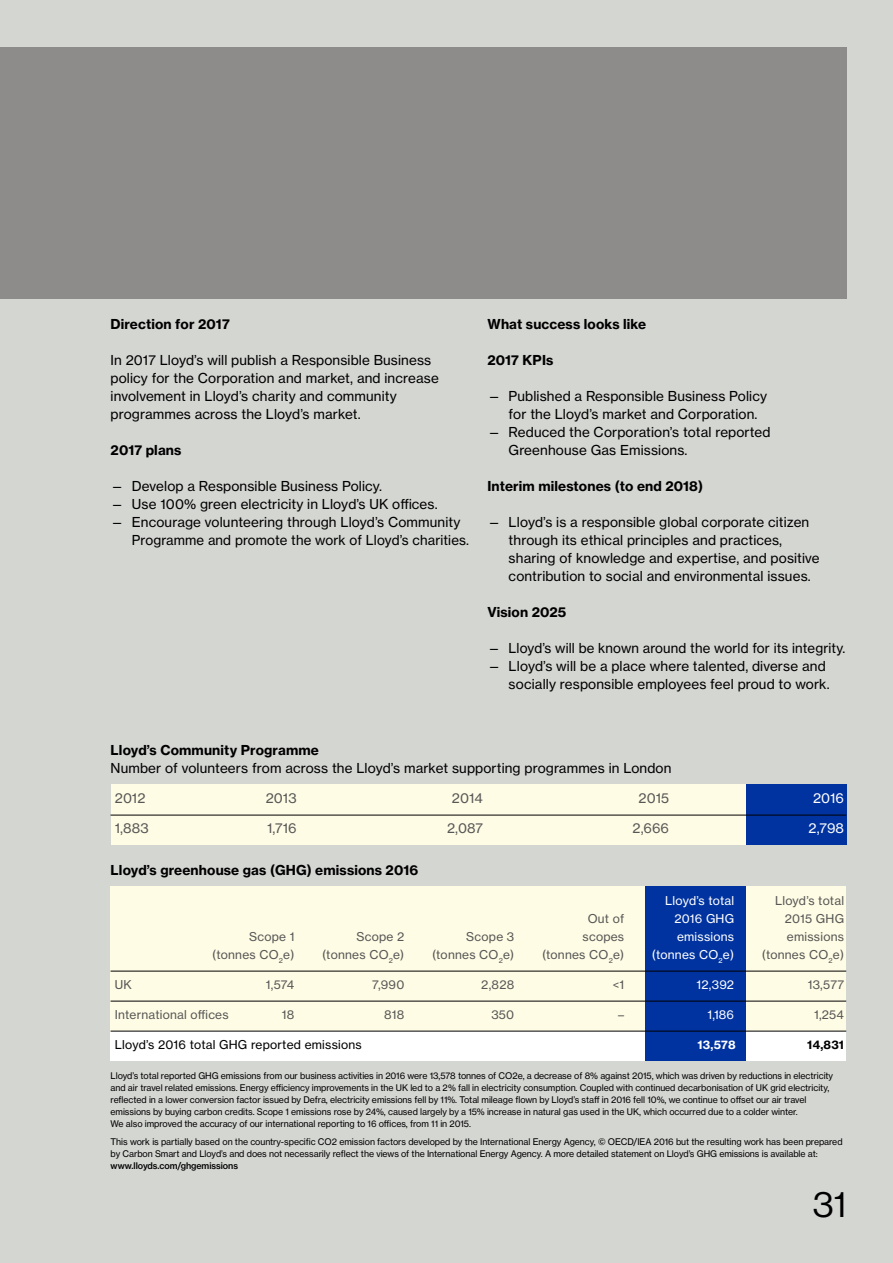
<style>
.page{position:relative;width:893px;height:1263px;background:#d4d6d2}
.page>*{position:absolute;margin:0;border:0;box-sizing:border-box;transform-origin:0 0}
.t1{font:36px "N Haas Grotesk DS Std 55 Rg";color:#000}
.t2{font:13.5px/18px "N Haas Grotesk TX Std 55 Rg";letter-spacing:.01em;color:#000}
.t3{font:13.5px "N Haas Grotesk TX Std 75 Bd";letter-spacing:.01em;color:#000}
.t4{font:13.5px "N Haas Grotesk TX Std 55 Rg";letter-spacing:.01em;color:#575756}
.t5{font:13.5px "N Haas Grotesk TX Std 55 Rg";letter-spacing:.01em;color:#fff}
.t6{font:12px/18px "N Haas Grotesk TX Std 55 Rg";letter-spacing:.02em;color:#575756;text-align:right}
.t7{font:12px/18px "N Haas Grotesk TX Std 55 Rg";letter-spacing:.02em;color:#fff;text-align:right}
.t8{font:12px "N Haas Grotesk TX Std 55 Rg";letter-spacing:.02em;color:#000}
.t9{font:11.7px "N Haas Grotesk TX Std 75 Bd";color:#fff}
.t10{font:11.7px "N Haas Grotesk TX Std 75 Bd";color:#000}
.t11{font:9px/12px "N Haas Grotesk TX Std 55 Rg";letter-spacing:-.005em;color:#000}
.t12{font:9px "N Haas Grotesk TX Std 65 Md";letter-spacing:-.005em;color:#000}
</style>
<div class="page">
<div style="left:0;top:47px;width:846px;height:251px;background:#8e8c8a"></div>
<div style="left:111px;top:887px;width:735px;height:168px;background:#fffce5"></div>
<div style="left:111px;top:1031px;width:735px;height:29px;background:#fff"></div>
<div style="left:645px;top:887px;width:100px;height:174px;background:#0033a0"></div>
<hr style="left:111px;top:1001px;width:735px;height:1px;background:#000">
<hr style="left:111px;top:1031px;width:735px;height:1px;background:#000">
<div style="left:111px;top:785px;width:735px;height:60px;background:#fffce5"></div>
<div style="left:746px;top:785px;width:100px;height:60px;background:#0033a0"></div>
<hr style="left:111px;top:815px;width:735px;height:1px;background:#000">
<hr style="left:111px;top:971px;width:735px;height:1px;background:#000">
<h2 class="t3" style="left:111px;top:315px;width:121px">Direction for 2017</h2>
<h2 class="t2" style="left:111px;top:351px;width:330px">In 2017 Lloyd’s will publish a Responsible Business policy for the Corporation and market, and increase involvement in Lloyd’s charity and community programmes across the Lloyd’s market.</h2>
<h2 class="t3" style="left:111px;top:441px;width:72px">2017 plans</h2>
<h2 class="t2" style="left:111px;top:477px;width:273px">— Develop a Responsible Business Policy.</h2>
<h2 class="t2" style="left:111px;top:495px;width:329px">— Use 100% green electricity in Lloyd’s UK offices.</h2>
<h2 class="t2" style="left:132px;top:513px;width:339px;text-indent:-21px">— Encourage volunteering through Lloyd’s Community<br>Programme and promote the work of Lloyd’s charities.</h2>
<h2 class="t3" style="left:487px;top:315px;width:160px">What success looks like</h2>
<h2 class="t3" style="left:487px;top:351px;width:68px">2017 KPIs</h2>
<h2 class="t2" style="left:509px;top:387px;width:260px;text-indent:-21px">— Published a Responsible Business Policy for the Lloyd’s market and Corporation.</h2>
<h2 class="t2" style="left:509px;top:423px;width:263px;text-indent:-21px">— Reduced the Corporation’s total reported<br>Greenhouse Gas Emissions.</h2>
<h2 class="t3" style="left:487px;top:477px;width:217px">Interim milestones (to end 2018)</h2>
<h2 class="t2" style="left:509px;top:513px;width:313px;text-indent:-21px">— Lloyd’s is a responsible global corporate citizen through its ethical principles and practices, sharing of knowledge and expertise, and positive contribution to social and environmental issues.</h2>
<h2 class="t3" style="left:487px;top:603px;width:80px">Vision 2025</h2>
<h2 class="t2" style="left:487px;top:639px;width:359px">— Lloyd’s will be known around the world for its integrity.</h2>
<h2 class="t2" style="left:487px;top:657px;width:344px;text-align:right">— Lloyd’s will be a place where talented, diverse and socially responsible employees feel proud to work.</h2>
<h2 class="t3" style="left:111px;top:741px;width:210px">Lloyd’s Community Programme</h2>
<h2 class="t2" style="left:111px;top:759px;width:562px">Number of volunteers from across the Lloyd’s market supporting programmes in London</h2>
<h2 class="t4" style="left:115px;top:789px;width:32px">2012</h2>
<h2 class="t4" style="left:266px;top:789px;width:32px">2013</h2>
<h2 class="t4" style="left:452px;top:789px;width:33px">2014</h2>
<h2 class="t4" style="left:638px;top:789px;width:32px">2015</h2>
<h2 class="t5" style="left:813px;top:789px;width:33px">2016</h2>
<h2 class="t4" style="left:115px;top:819px;width:36px">1,883</h2>
<h2 class="t4" style="left:267px;top:819px;width:31px">1,716</h2>
<h2 class="t4" style="left:447px;top:819px;width:37px">2,087</h2>
<h2 class="t4" style="left:633px;top:819px;width:38px">2,666</h2>
<h2 class="t5" style="left:809px;top:819px;width:37px">2,798</h2>
<h2 class="t3" style="left:111px;top:861px;width:309px">Lloyd’s greenhouse gas (GHG) emissions 2016</h2>
<h3 class="t7" style="left:652px;top:891px;width:84px">Lloyd’s total<br>2016 GHG emissions (tonnes CO<sub>2</sub>e)</h3>
<h3 class="t7" style="left:696px;top:975px;width:39px">12,392</h3>
<h3 class="t7" style="left:707px;top:1005px;width:28px">1,186</h3>
<h3 class="t6" style="left:762px;top:891px;width:84px">Lloyd’s total<br>2015 GHG emissions (tonnes CO<sub>2</sub>e)</h3>
<h3 class="t6" style="left:808px;top:975px;width:38px">13,577</h3>
<h3 class="t6" style="left:814px;top:1005px;width:32px">1,254</h3>
<h3 class="t6" style="left:542px;top:909px;width:84px">Out of<br>scopes (tonnes CO<sub>2</sub>e)</h3>
<h3 class="t6" style="left:613px;top:975px;width:13px">&lt;1</h3>
<h3 class="t6" style="left:618px;top:1005px;width:7px">–</h3>
<h3 class="t6" style="left:212px;top:927px;width:84px">Scope 1 (tonnes CO<sub>2</sub>e)</h3>
<h3 class="t6" style="left:266px;top:975px;width:30px">1,574</h3>
<h3 class="t6" style="left:282px;top:1005px;width:14px">18</h3>
<h3 class="t6" style="left:322px;top:927px;width:84px">Scope 2 (tonnes CO<sub>2</sub>e)</h3>
<h3 class="t6" style="left:372px;top:975px;width:34px">7,990</h3>
<h3 class="t6" style="left:384px;top:1005px;width:22px">818</h3>
<h3 class="t6" style="left:432px;top:927px;width:84px">Scope 3 (tonnes CO<sub>2</sub>e)</h3>
<h3 class="t6" style="left:481px;top:975px;width:34px">2,828</h3>
<h3 class="t6" style="left:491px;top:1005px;width:24px">350</h3>
<h3 class="t6" style="left:115px;top:975px;width:18px">UK</h3>
<h3 class="t6" style="left:115px;top:1005px;width:115px">International offices</h3>
<h3 class="t8" style="left:115px;top:1037px;width:248px">Lloyd’s 2016 total GHG reported emissions</h3>
<p class="t9" style="left:697px;top:1037px;width:40px">13,578</p>
<p class="t10" style="left:807px;top:1037px;width:38px">14,831</p>
<p class="t11" style="left:111px;top:1069px;width:724px">Lloyd’s total reported GHG emissions from our business activities in 2016 were 13,578 tonnes of CO2e, a decrease of 8% against 2015, which was driven by reductions in electricity and air travel related emissions. Energy efficiency improvements in the UK led to a 2% fall in electricity consumption. Coupled with continued decarbonisation of UK grid electricity, reflected in a lower conversion factor issued by Defra, electricity emissions fell by 11%. Total mileage flown by Lloyd’s staff in 2016 fell 10%, we continue to offset our air travel emissions by buying carbon credits. Scope 1 emissions rose by 24%, caused largely by a 15% increase in natural gas used in the UK, which occurred due to a colder winter.<br>We also improved the accuracy of our international reporting to 16 offices, from 11 in 2015.</p>
<p class="t11" style="left:111px;top:1135px;width:733px">This work is partially based on the country-specific CO2 emission factors developed by the International Energy Agency, © OECD/IEA 2016 but the resulting work has been prepared by Carbon Smart and Lloyd’s and does not necessarily reflect the views of the International Energy Agency. A more detailed statement on Lloyd’s GHG emissions is available at:</p>
<p class="t12" style="left:111px;top:1160px;width:129px">www.lloyds.com/ghgemissions</p>
<h1 class="t1" style="left:813px;top:1184px;width:34px">31</h1>
</div>
